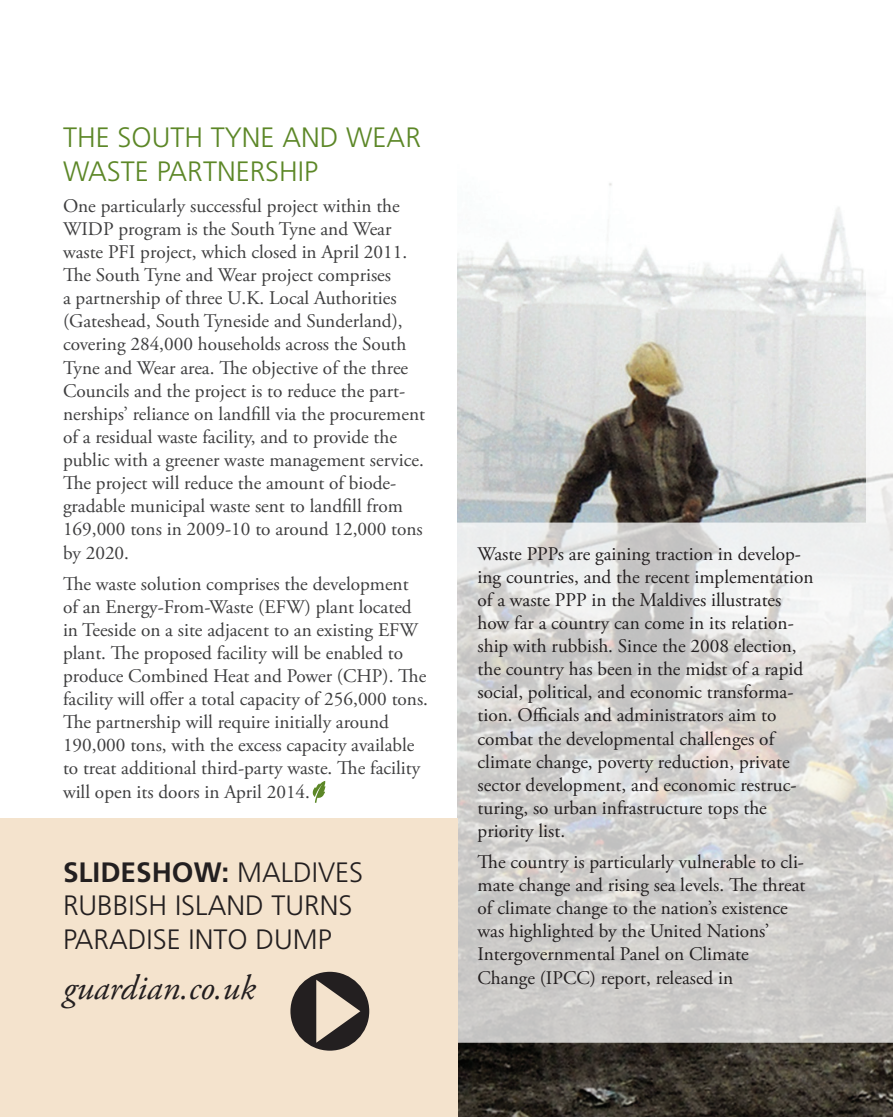
<style>
.page{position:relative;width:893px;height:1117px;background:#fff}
.page>*{position:absolute;margin:0;border:0;box-sizing:border-box;transform-origin:0 0}
.Content_Paragraph{font:italic 35px "Adobe Garamond Pro";color:#231f20}
.Content_H2_-_Green{font:300 28px/33.6px "Frutiger LT Std";color:#231f20}
.Content_H2_-_Green-2{font:300 28px/33.6px "Frutiger LT Std";color:#5c8727}
.Content_Paragraph-2{font:19.25px/23.1px "Adobe Garamond Pro";color:#3e3e3f}
.Content_Paragraph-3{font:19.25px/23.1px "Adobe Garamond Pro";color:#231f20}
.s1{font-weight:700}
</style>
<div class="page">
<img style="left:457px;top:1042px;width:436px;height:74px">
<svg style="left:457px;top:183px;width:436px;height:859px"></svg>
<div style="left:0;top:818px;width:457px;height:298px;background:#f4e3cd"></div>
<svg style="left:290px;top:971px;width:79px;height:79px"></svg>
<svg style="left:312px;top:781px;width:13px;height:21px"></svg>
<p class="Content_H2_-_Green-2" style="left:63px;top:121px;width:359px">THE SOUTH TYNE AND WEAR<br>WASTE PARTNERSHIP</p>
<p class="Content_Paragraph-2" style="left:63px;top:195px;width:364px">One particularly successful project within the WIDP program is the South Tyne and Wear waste PFI project, which closed in April 2011.<br>The South Tyne and Wear project comprises<br>a partnership of three U.K. Local Authorities (Gateshead, South Tyneside and Sunderland), covering 284,000 households across the South Tyne and Wear area. The objective of the three Councils and the project is to reduce the part&shy;nerships’ reliance on landfill via the procurement of a residual waste facility, and to provide the public with a greener waste management service.<br>The project will reduce the amount of biode&shy;gradable municipal waste sent to landfill from 169,000 tons in 2009-10 to around 12,000 tons by 2020.</p>
<p class="Content_Paragraph-2" style="left:63px;top:572px;width:367px">The waste solution comprises the development of an Energy-From-Waste (EFW) plant located in Teeside on a site adjacent to an existing EFW plant. The proposed facility will be enabled to produce Combined Heat and Power (CHP). The facility will offer a total capacity of 256,000 tons.<br>The partnership will require initially around 190,000 tons, with the excess capacity available to treat additional third-party waste. The facility will open its doors in April 2014.</p>
<p class="Content_H2_-_Green" style="left:63px;top:855px;width:302px"><span class="s1">SLIDESHOW:</span> MALDIVES<br>RUBBISH ISLAND TURNS<br>PARADISE INTO DUMP</p>
<p class="Content_Paragraph" style="left:63px;top:966px;width:194px">guardian.co.uk</p>
<p class="Content_Paragraph-3" style="left:478px;top:542px;width:338px">Waste PPPs are gaining traction in develop&shy;ing countries, and the recent implementation of a waste PPP in the Maldives illustrates how far a country can come in its relation&shy;ship with rubbish. Since the 2008 election, the country has been in the midst of a rapid social, political, and economic transforma&shy;tion. Officials and administrators aim to combat the developmental challenges of climate change, poverty reduction, private sector development, and economic restruc&shy;turing, so urban infrastructure tops the priority list.</p>
<p class="Content_Paragraph-3" style="left:478px;top:850px;width:329px">The country is particularly vulnerable to cli&shy;mate change and rising sea levels. The threat of climate change to the nation’s existence was highlighted by the United Nations’ Intergovernmental Panel on Climate Change (IPCC) report, released in</p>
</div>
